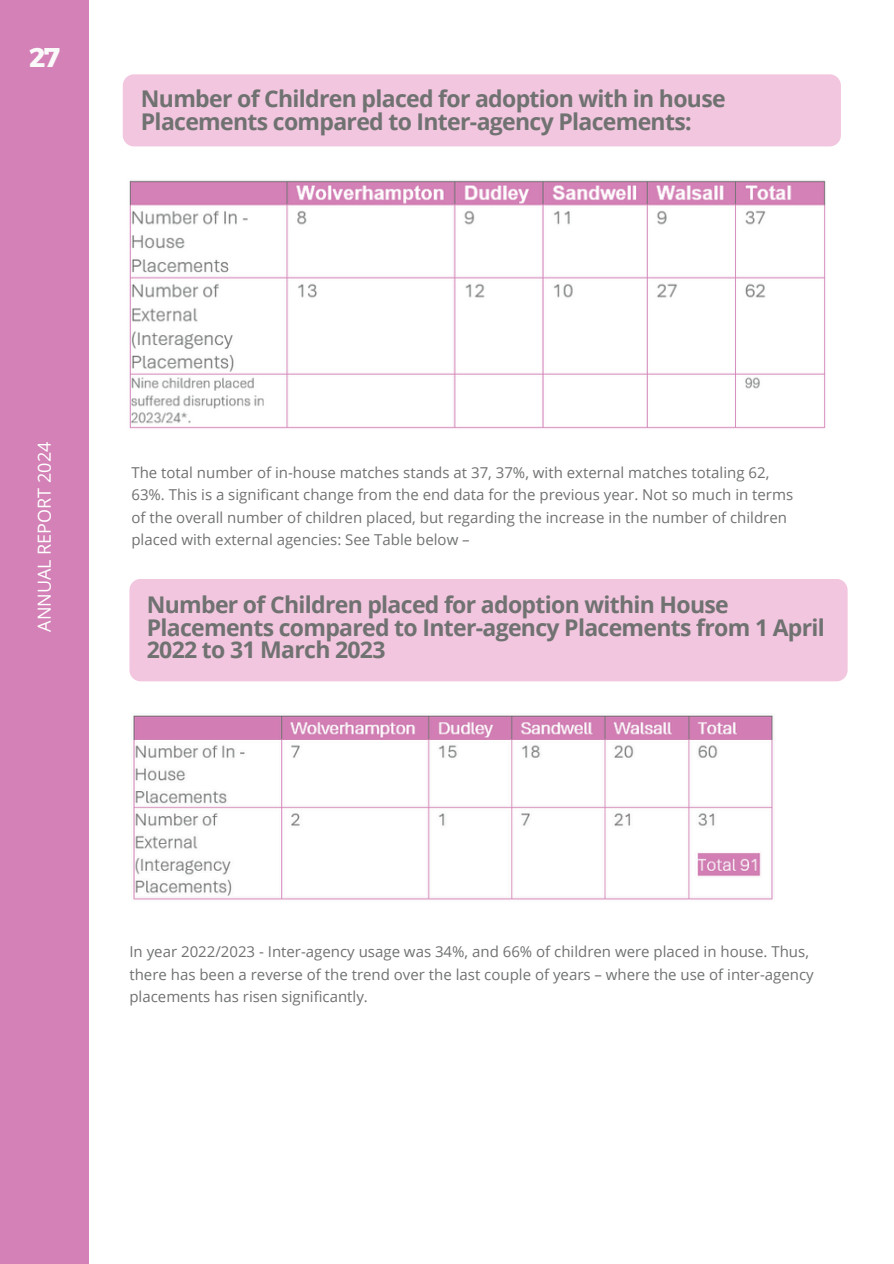
<style>
.page{position:relative;width:894px;height:1264px;background:#fff}
.page>*{position:absolute;margin:0;border:0;box-sizing:border-box;transform-origin:0 0}
.t1{font:27px "Kief Montaser Bold";color:#fafafa}
.t2{font:700 22.95px/22.4px "Open Sans";letter-spacing:-.03em;color:#6f7271}
.t3{font:18px "Open Sans";color:#fff}
.t4{font:15px/22.5px "Open Sans";color:#6f7271}
</style>
<div class="page">
<div style="left:0;top:0;width:89px;height:1263px;background:#d381b6"></div>
<div style="left:123px;top:74px;width:717px;height:72px;background:#f3c6df;border-radius:11px"></div>
<div style="left:129px;top:579px;width:718px;height:102px;background:#f3c6df;border-radius:11px"></div>
<img style="left:129px;top:180px;width:697px;height:249px">
<img style="left:133px;top:715px;width:640px;height:185px">
<p class="t1" style="left:29px;top:41px;width:32px">27</p>
<h1 class="t2" style="left:141px;top:87px;width:586px">Number of Children placed for adoption with in house<br>Placements compared to Inter-agency Placements:</h1>
<h1 class="t3" style="left:32px;top:631px;width:191px;rotate:-90deg">ANNUAL REPORT 2024</h1>
<p class="t4" style="left:131px;top:460px;width:663px">The total number of in-house matches stands at 37, 37%, with external matches totaling 62, 63%. This is a significant change from the end data for the previous year. Not so much in terms of the overall number of children placed, but regarding the increase in the number of children placed with external agencies: See Table below –</p>
<p class="t2" style="left:147px;top:593px;width:679px">Number of Children placed for adoption within House<br>Placements compared to Inter-agency Placements from 1 April<br>2022 to 31 March 2023</p>
<p class="t4" style="left:129px;top:940px;width:685px">In year 2022/2023 - Inter-agency usage was 34%, and 66% of children were placed in house. Thus, there has been a reverse of the trend over the last couple of years – where the use of inter-agency placements has risen significantly.</p>
</div>
